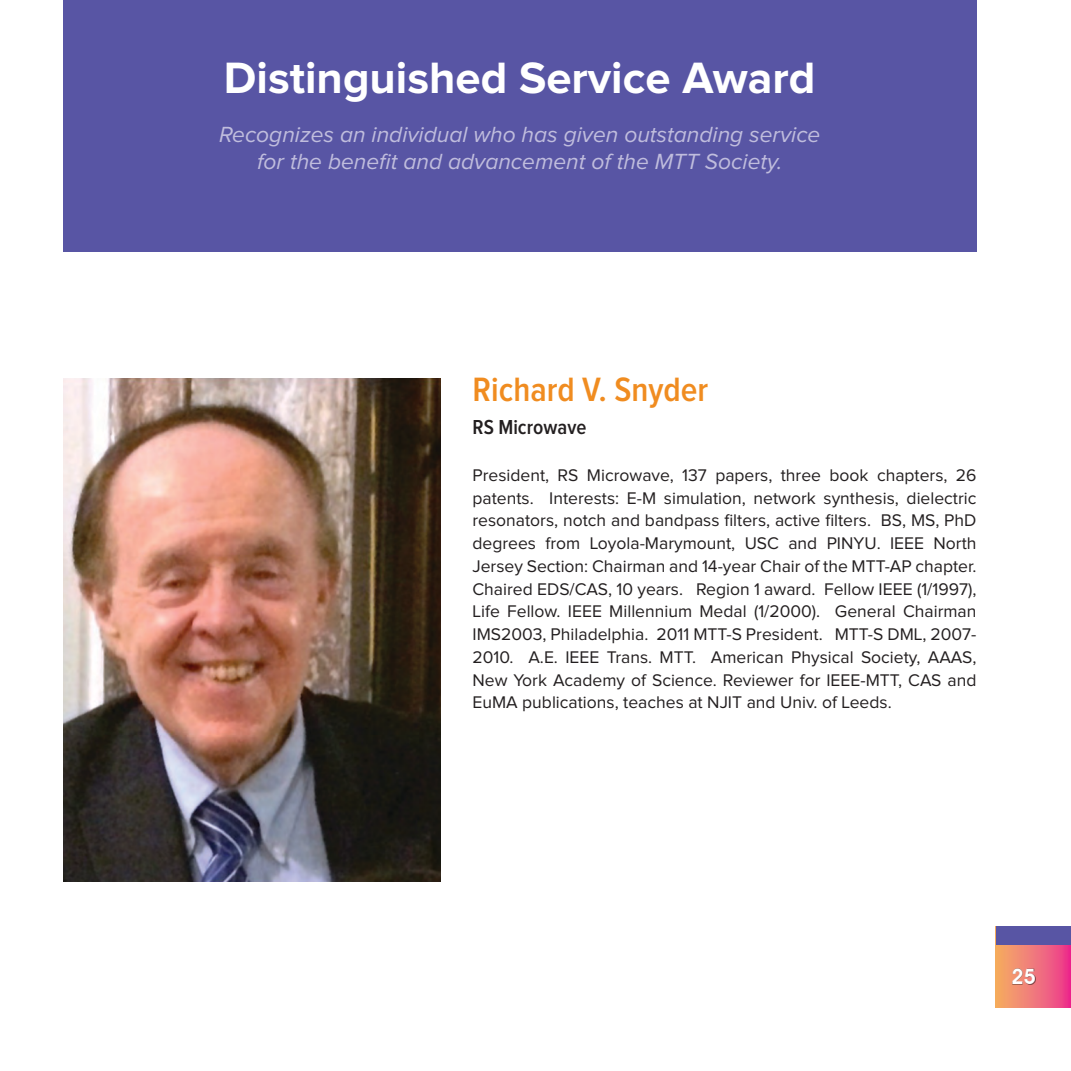
<style>
.page{position:relative;width:1071px;height:1071px;background:#fff}
.page>*{position:absolute;margin:0;border:0;box-sizing:border-box;transform-origin:0 0}
.t1{font:700 45.5px "Proxima Nova";color:#fff}
.t2{font:600 35px "Proxima Nova Cond";color:#f08c20}
.t3{font:italic 22.75px/27.3px "Proxima Nova";color:#c0bddd;text-align:center}
.t4{font:600 21px "Proxima Nova Cond";color:#231f20}
.t5{font:600 21px "Avant Garde IT Cby BT";color:#fff}
.t6{font:17.5px/22.8px "Proxima Nova";color:#231f20;text-align:justify}
</style>
<div class="page">
<svg style="left:996px;top:945px;width:75px;height:63px;background:#f07279"></svg>
<img style="left:1013px;top:969px;width:22px;height:16px">
<div style="left:63px;top:0;width:913px;height:252px;background:#5855a4"></div>
<div style="left:996px;top:926px;width:75px;height:19px;background:#5855a4"></div>
<img style="left:63px;top:378px;width:378px;height:504px">
<h1 class="t1" style="left:224px;top:57px;width:593px">Distinguished Service Award</h1>
<h3 class="t3" style="left:219px;top:121px;width:603px">Recognizes an individual who has given outstanding service for the benefit and advancement of the MTT Society.</h3>
<h2 class="t2" style="left:472px;top:374px;width:237px">Richard V. Snyder</h2>
<p class="t4" style="left:472px;top:418px;width:115px">RS Microwave</p>
<p class="t6" style="left:472px;top:464px;width:506px">President, RS Microwave, 137 papers, three book chapters, 26 patents. Interests: E-M simulation, network synthesis, dielectric resonators, notch and bandpass filters, active filters. BS, MS, PhD degrees from Loyola-Marymount, USC and PINYU. IEEE North Jersey Section: Chairman and 14-year Chair of the MTT-AP chapter.<br>Chaired EDS/CAS, 10 years. Region 1 award. Fellow IEEE (1/1997), Life Fellow. IEEE Millennium Medal (1/2000). General Chairman IMS2003, Philadelphia. 2011 MTT-S President. MTT-S DML, 2007- 2010. A.E. IEEE Trans. MTT. American Physical Society, AAAS, New York Academy of Science. Reviewer for IEEE-MTT, CAS and EuMA publications, teaches at NJIT and Univ. of Leeds.</p>
<p class="t5" style="left:1012px;top:964px;width:26px">25</p>
</div>
